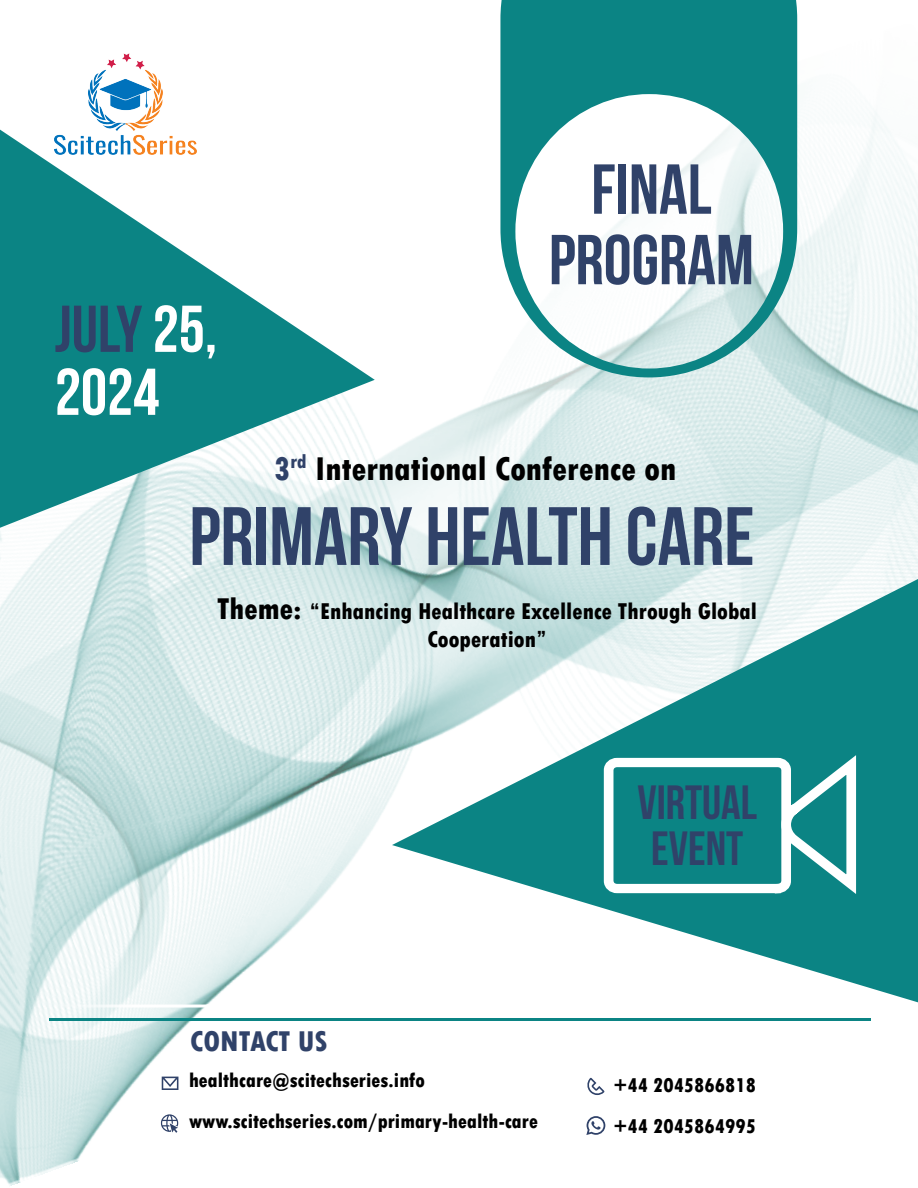
<style>
.page{position:relative;width:918px;height:1188px;background:#fff}
.page>*{position:absolute;margin:0;border:0;box-sizing:border-box;transform-origin:0 0}
.t1{font:82.5px "Bebas Neue";color:#304269}
.t2{font:70.5px/70.5px "Bebas Neue";color:#304269;text-align:center}
.t3{font:66px/63px "Bebas Neue";color:#fff}
.t4{font:48px/46.5px "Bebas Neue";color:#304269}
.t5{font:800 condensed 34.5px "Tw Cen";color:#000}
.t6{font:800 condensed 30px "Tw Cen";color:#304269}
.t7{font:800 condensed 24px/28.8px "Tw Cen";color:#000;text-align:center}
.t8{font:800 condensed 21px/40.5px "Tw Cen";color:#000}
.s1{color:#304269}
.s2{font-size:31.5px}
</style>
<div class="page">
<img style="left:0;top:12px;width:918px;height:1174px">
<svg style="left:500px;top:0;width:297px;height:377px"></svg>
<svg style="left:0;top:130px;width:375px;height:398px;fill:#0b8484"></svg>
<svg style="left:392px;top:579px;width:526px;height:423px"></svg>
<img style="left:55px;top:54px;width:141px;height:100px">
<svg style="left:601px;top:749px;width:260px;height:151px"></svg>
<svg style="left:162px;top:1077px;width:16px;height:13px"></svg>
<svg style="left:586px;top:1078px;width:18px;height:17px"></svg>
<svg style="left:586px;top:1116px;width:19px;height:19px"></svg>
<svg style="left:161px;top:1114px;width:17px;height:19px"></svg>
<hr style="left:61px;top:1005px;width:398px;height:3px;background:#fff">
<hr style="left:457px;top:1005px;width:399px;height:3px;background:#fff">
<hr style="left:49px;top:1018px;width:822px;height:3px;background:#0b8484">
<p class="t3" style="left:55px;top:297px;width:164px"><span class="s1">JULY</span>25,<br>2024</p>
<p class="t2" style="left:549px;top:153px;width:207px">FINAL<br>PROGRAM</p>
<p class="t5" style="left:273px;top:448px;width:404px"><span class="s1">3</span><sup>rd</sup> International Conference on</p>
<p class="t1" style="left:189px;top:491px;width:567px">PRIMARY HEALTH CARE</p>
<p class="t7" style="left:217px;top:597px;width:541px"><span class="s2">Theme:</span> “Enhancing Healthcare Excellence Through Global<br>Cooperation”</p>
<p class="t6" style="left:190px;top:1024px;width:139px">CONTACT US</p>
<p class="t8" style="left:189px;top:1060px;width:350px">healthcare@scitechseries.info www.scitechseries.com/primary-health-care</p>
<p class="t4" style="left:638px;top:778px;width:121px">VIRTUAL<br>EVENT</p>
<p class="t8" style="left:613px;top:1065px;width:144px">+44 2045866818 +44 2045864995</p>
</div>
